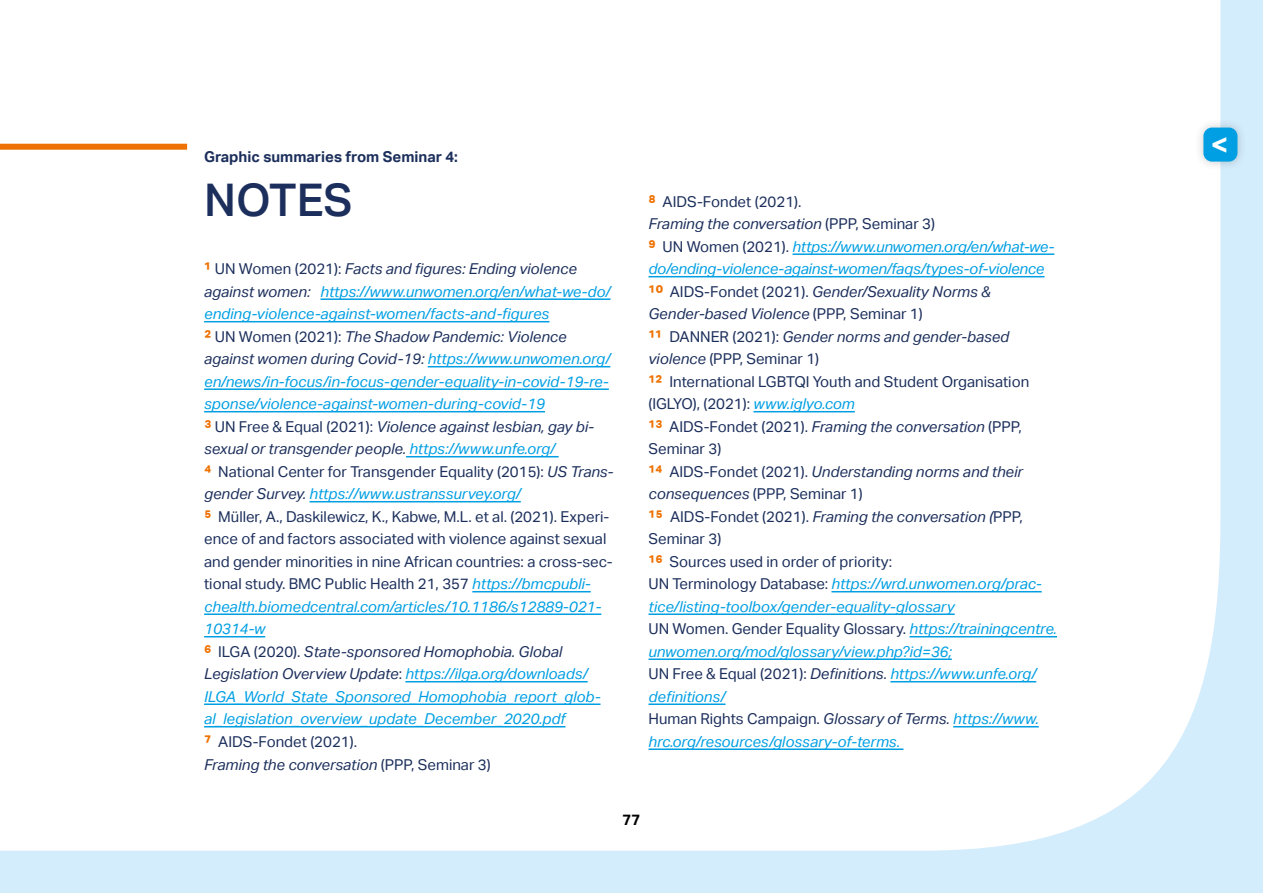
<style>
.page{position:relative;width:1263px;height:893px;background:#d4edfc}
.page>*{position:absolute;margin:0;border:0;box-sizing:border-box;transform-origin:0 0}
.t1{font:500 45px "Aktiv Grotesk";color:#1c2f5c}
.t2{font:700 30px "Aktiv Grotesk";color:#fff}
.t3{font:italic 15px/22.5px "Aktiv Grotesk";color:#009fe3}
.t4{font:15px/22.5px "Aktiv Grotesk";color:#1c2f5c}
.t5{font:700 15px "Aktiv Grotesk";color:#1c2f5c}
.t6{font:700 15px "Aktiv Grotesk";color:#000}
.s1{font-weight:700;font-style:normal;font-size:18px;color:#ee7203}
.s2{font-style:normal;color:#1c2f5c}
.s3{color:#1c2f5c}
.s4{font-weight:700;font-size:18px;color:#ee7203}
.s5{font-style:italic}
.s6{font-style:italic;color:#009fe3}
</style>
<div class="page">
<div style="left:0;top:0;width:1220px;height:851px;background:#fff"></div>
<div style="left:1194px;top:118px;width:53px;height:53px;background:#000;opacity:.2"></div>
<div style="left:1203px;top:128px;width:34px;height:34px;background:#009fe3;border-radius:9px"></div>
<hr style="left:320px;top:298px;width:290px;height:2px;background:#009fe3">
<hr style="left:204px;top:321px;width:345px;height:1px;background:#009fe3">
<hr style="left:428px;top:366px;width:182px;height:1px;background:#009fe3">
<hr style="left:204px;top:388px;width:405px;height:2px;background:#009fe3">
<hr style="left:204px;top:411px;width:341px;height:1px;background:#009fe3">
<hr style="left:406px;top:456px;width:153px;height:1px;background:#009fe3">
<hr style="left:309px;top:501px;width:212px;height:1px;background:#009fe3">
<hr style="left:472px;top:591px;width:119px;height:1px;background:#009fe3">
<hr style="left:204px;top:613px;width:397px;height:2px;background:#009fe3">
<hr style="left:204px;top:636px;width:61px;height:1px;background:#009fe3">
<hr style="left:405px;top:681px;width:183px;height:1px;background:#009fe3">
<hr style="left:204px;top:703px;width:396px;height:2px;background:#009fe3">
<hr style="left:204px;top:726px;width:361px;height:1px;background:#009fe3">
<div style="left:0;top:144px;width:187px;height:6px;background:#ee7203"></div>
<hr style="left:792px;top:253px;width:262px;height:2px;background:#009fe3">
<hr style="left:648px;top:276px;width:396px;height:1px;background:#009fe3">
<hr style="left:753px;top:411px;width:102px;height:1px;background:#009fe3">
<hr style="left:831px;top:591px;width:211px;height:1px;background:#009fe3">
<hr style="left:648px;top:613px;width:307px;height:2px;background:#009fe3">
<hr style="left:909px;top:636px;width:148px;height:1px;background:#009fe3">
<hr style="left:648px;top:658px;width:304px;height:2px;background:#009fe3">
<hr style="left:890px;top:681px;width:146px;height:1px;background:#009fe3">
<hr style="left:648px;top:703px;width:77px;height:2px;background:#009fe3">
<hr style="left:953px;top:726px;width:86px;height:1px;background:#009fe3">
<hr style="left:648px;top:748px;width:255px;height:2px;background:#009fe3">
<p class="t5" style="left:204px;top:148px;width:255px">Graphic summaries from Seminar 4:</p>
<h1 class="t1" style="left:204px;top:174px;width:150px">NOTES</h1>
<p class="t3" style="left:204px;top:258px;width:411px"><span class="s1">1</span> <span class="s2">UN Women (2021):</span> <span class="s3">Facts and figures: Ending violence against women:</span> https://www.unwomen.org/en/what-we-do/ ending-violence-against-women/facts-and-figures<br><span class="s1">2</span> <span class="s2">UN Women (2021):</span> <span class="s3">The Shadow Pandemic: Violence against women during Covid-19:</span> https://www.unwomen.org/ en/news/in-focus/in-focus-gender-equality-in-covid-19-re&shy;sponse/violence-against-women-during-covid-19<br><span class="s1">3</span> <span class="s2">UN Free &amp; Equal (2021):</span> <span class="s3">Violence against lesbian, gay bi&shy;sexual or transgender people.</span> https://www.unfe.org/<br><span class="s1">4</span> <span class="s2">National Center for Transgender Equality (2015):</span> <span class="s3">US Trans&shy;gender Survey.</span> https://www.ustranssurvey.org/<br><span class="s1">5</span> <span class="s2">Müller, A., Daskilewicz, K., Kabwe, M.L. et al. (2021). Experi&shy;ence of and factors associated with violence against sexual and gender minorities in nine African countries: a cross-sec&shy;tional study. BMC Public Health 21, 357</span> https://bmcpubli&shy;chealth.biomedcentral.com/articles/10.1186/s12889-021- 10314-w<br><span class="s1">6</span> <span class="s2">ILGA (2020).</span> <span class="s3">State-sponsored Homophobia. Global Legislation Overview Update</span><span class="s2">:</span> https://ilga.org/downloads/ ILGA_World_State_Sponsored_Homophobia_report_glob&shy;al_legislation_overview_update_December_2020.pdf<br><span class="s1">7</span> <span class="s2">AIDS-Fondet (2021).<br></span><span class="s3">Framing the conversation</span> <span class="s2">(PPP, Seminar 3)</span></p>
<p class="t4" style="left:648px;top:191px;width:410px"><span class="s4">8</span> AIDS-Fondet (2021).<br><span class="s5">Framing the conversation</span> (PPP, Seminar 3)<br><span class="s4">9</span> UN Women (2021). <span class="s6">https://www.unwomen.org/en/what-we&shy;do/ending-violence-against-women/faqs/types-of-violence </span><span class="s4">10</span> AIDS-Fondet (2021). <span class="s5">Gender/Sexuality Norms &amp; Gender-based Violence</span> (PPP, Seminar 1)<br><span class="s4">11</span> DANNER (2021): <span class="s5">Gender norms and gender-based violence</span> (PPP, Seminar 1)<br><span class="s4">12</span> International LGBTQI Youth and Student Organisation (IGLYO), (2021): <span class="s6">www.iglyo.com<br></span><span class="s4">13</span> AIDS-Fondet (2021). <span class="s5">Framing the conversation</span> (PPP, Seminar 3)<br><span class="s4">14</span> AIDS-Fondet (2021). <span class="s5">Understanding norms and their consequences</span> (PPP, Seminar 1)<br><span class="s4">15</span> AIDS-Fondet (2021). <span class="s5">Framing the conversation (</span>PPP, Seminar 3)<br><span class="s4">16</span> Sources used in order of priority:<br>UN Terminology Database: <span class="s6">https://wrd.unwomen.org/prac&shy;tice/listing-toolbox/gender-equality-glossary<br></span>UN Women. Gender Equality Glossary. <span class="s6">https://trainingcentre. unwomen.org/mod/glossary/view.php?id=36;<br></span>UN Free &amp; Equal (2021): <span class="s5">Definitions.</span> <span class="s6">https://www.unfe.org/ definitions/<br></span>Human Rights Campaign. <span class="s5">Glossary of Terms.</span> <span class="s6">https://www. hrc.org/resources/glossary-of-terms.</span></p>
<p class="t6" style="left:623px;top:811px;width:19px">77</p>
<h2 class="t2" style="left:1210px;top:127px;width:19px">&lt;</h2>
</div>
